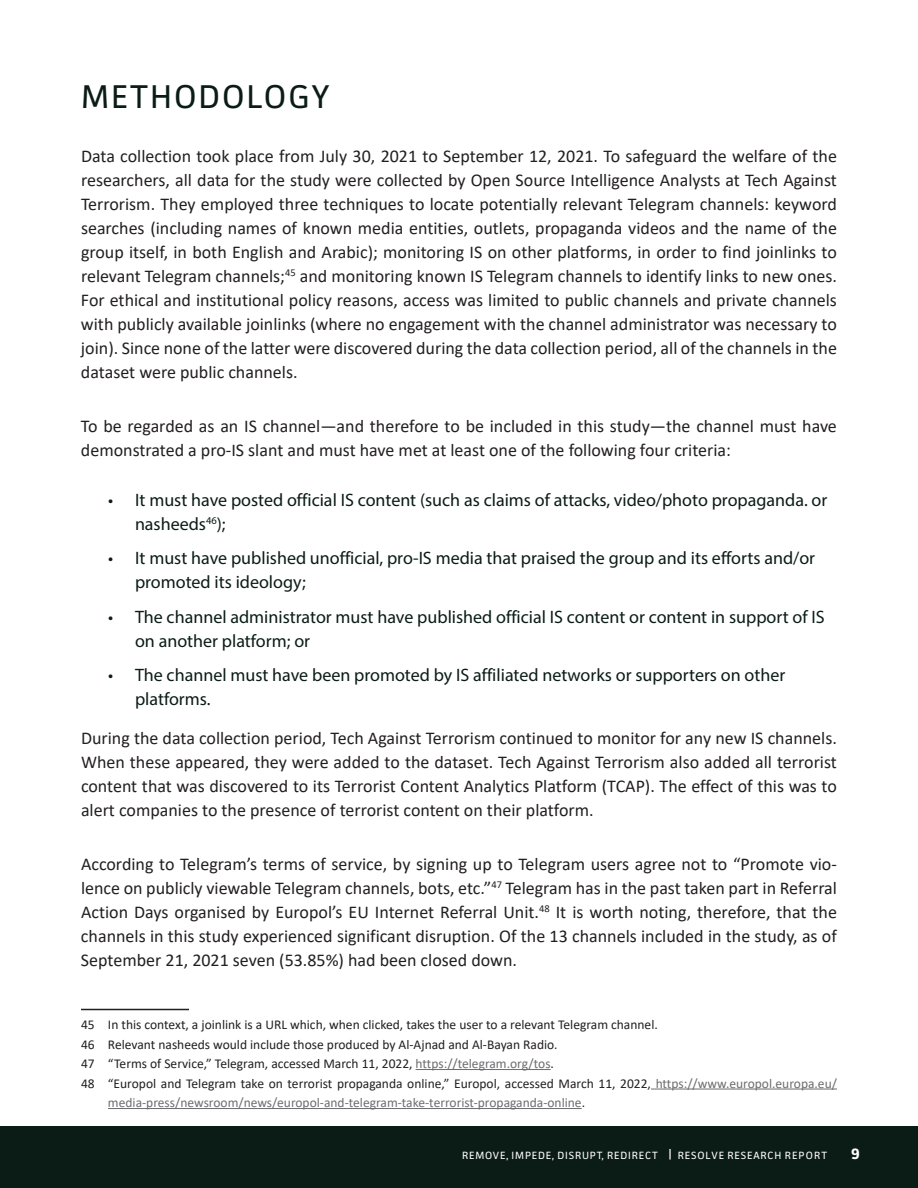
<style>
.page{position:relative;width:918px;height:1188px;background:#fff}
.page>*{position:absolute;margin:0;border:0;box-sizing:border-box;transform-origin:0 0}
.CHAPTER_HEADERS{font:33px "Facit";letter-spacing:.06em;color:#0b1c16}
.BODY_TEXT{font:18px/24px "Calibri";color:#231f20;text-align:justify}
.t1{font:18px/24px "Myriad Pro";color:#0b1c16}
.t2{font:700 15px "Facit";color:#fff}
.Footnote_NEW{font:13.5px "Calibri";color:#231f20}
.Footnote_NEW-2{font:13.5px/19.5px "Calibri";color:#6c6d70}
.t3{font:10.5px "Facit";letter-spacing:.08em;color:#fff}
.s1{color:#6c6d70}
.s2{color:#231f20}
</style>
<div class="page">
<div style="left:0;top:1127px;width:918px;height:61px;background:#0b1c16"></div>
<hr style="left:81px;top:1009px;width:108px;height:1px;background:#231f20">
<hr style="left:416px;top:1069px;width:135px;height:1px;background:#6c6d70">
<hr style="left:651px;top:1089px;width:186px;height:1px;background:#6c6d70">
<hr style="left:108px;top:1108px;width:474px;height:1px;background:#6c6d70">
<p class="CHAPTER_HEADERS" style="left:81px;top:76px;width:250px">METHODOLOGY</p>
<p class="BODY_TEXT" style="left:81px;top:144px;width:757px">Data collection took place from July 30, 2021 to September 12, 2021. To safeguard the welfare of the researchers, all data for the study were collected by Open Source Intelligence Analysts at Tech Against Terrorism. They employed three techniques to locate potentially relevant Telegram channels: keyword searches (including names of known media entities, outlets, propaganda videos and the name of the group itself, in both English and Arabic); monitoring IS on other platforms, in order to find joinlinks to relevant Telegram channels;<sup>45</sup> and monitoring known IS Telegram channels to identify links to new ones.<br>For ethical and institutional policy reasons, access was limited to public channels and private channels with publicly available joinlinks (where no engagement with the channel administrator was necessary to join). Since none of the latter were discovered during the data collection period, all of the channels in the dataset were public channels.</p>
<p class="BODY_TEXT" style="left:81px;top:414px;width:757px">To be regarded as an IS channel—and therefore to be included in this study—the channel must have demonstrated a pro-IS slant and must have met at least one of the following four criteria:</p>
<p class="t1" style="left:135px;top:487px;width:694px;text-indent:-27px">• It must have posted official IS content (such as claims of attacks, video/photo propaganda. or nasheeds<sup>46</sup>);</p>
<p class="t1" style="left:135px;top:546px;width:682px;text-indent:-27px">• It must have published unofficial, pro-IS media that praised the group and its efforts and/or promoted its ideology;</p>
<p class="t1" style="left:135px;top:604px;width:691px;text-indent:-27px">• The channel administrator must have published official IS content or content in support of IS on another platform; or</p>
<p class="t1" style="left:135px;top:663px;width:652px;text-indent:-27px">• The channel must have been promoted by IS affiliated networks or supporters on other platforms.</p>
<p class="BODY_TEXT" style="left:81px;top:726px;width:757px">During the data collection period, Tech Against Terrorism continued to monitor for any new IS channels.<br>When these appeared, they were added to the dataset. Tech Against Terrorism also added all terrorist content that was discovered to its Terrorist Content Analytics Platform (TCAP). The effect of this was to alert companies to the presence of terrorist content on their platform.</p>
<p class="BODY_TEXT" style="left:81px;top:852px;width:758px">According to Telegram’s terms of service, by signing up to Telegram users agree not to “Promote vio&shy;lence on publicly viewable Telegram channels, bots, etc.”<sup>47</sup> Telegram has in the past taken part in Referral Action Days organised by Europol’s EU Internet Referral Unit.<sup>48</sup> It is worth noting, therefore, that the channels in this study experienced significant disruption. Of the 13 channels included in the study, as of September 21, 2021 seven (53.85%) had been closed down.</p>
<p class="Footnote_NEW" style="left:81px;top:1015px;width:578px">45 In this context, a joinlink is a URL which, when clicked, takes the user to a relevant Telegram channel.</p>
<p class="Footnote_NEW" style="left:81px;top:1035px;width:478px">46 Relevant nasheeds would include those produced by Al-Ajnad and Al-Bayan Radio.</p>
<p class="Footnote_NEW" style="left:81px;top:1054px;width:475px">47 “Terms of Service,” Telegram, accessed March 11, 2022, <span class="s1">https://telegram.org/tos</span>.</p>
<p class="Footnote_NEW-2" style="left:108px;top:1073px;width:730px;text-indent:-27px"><span class="s2">48 “Europol and Telegram take on terrorist propaganda online,” Europol, accessed March 11, 2022,</span> https://www.europol.europa.eu/ media-press/newsroom/news/europol-and-telegram-take-terrorist-propaganda-online<span class="s2">.</span></p>
<p class="t3" style="left:462px;top:1149px;width:367px">REMOVE, IMPEDE, DISRUPT, REDIRECT | RESOLVE RESEARCH REPORT</p>
<p class="t2" style="left:851px;top:1144px;width:10px">9</p>
</div>
